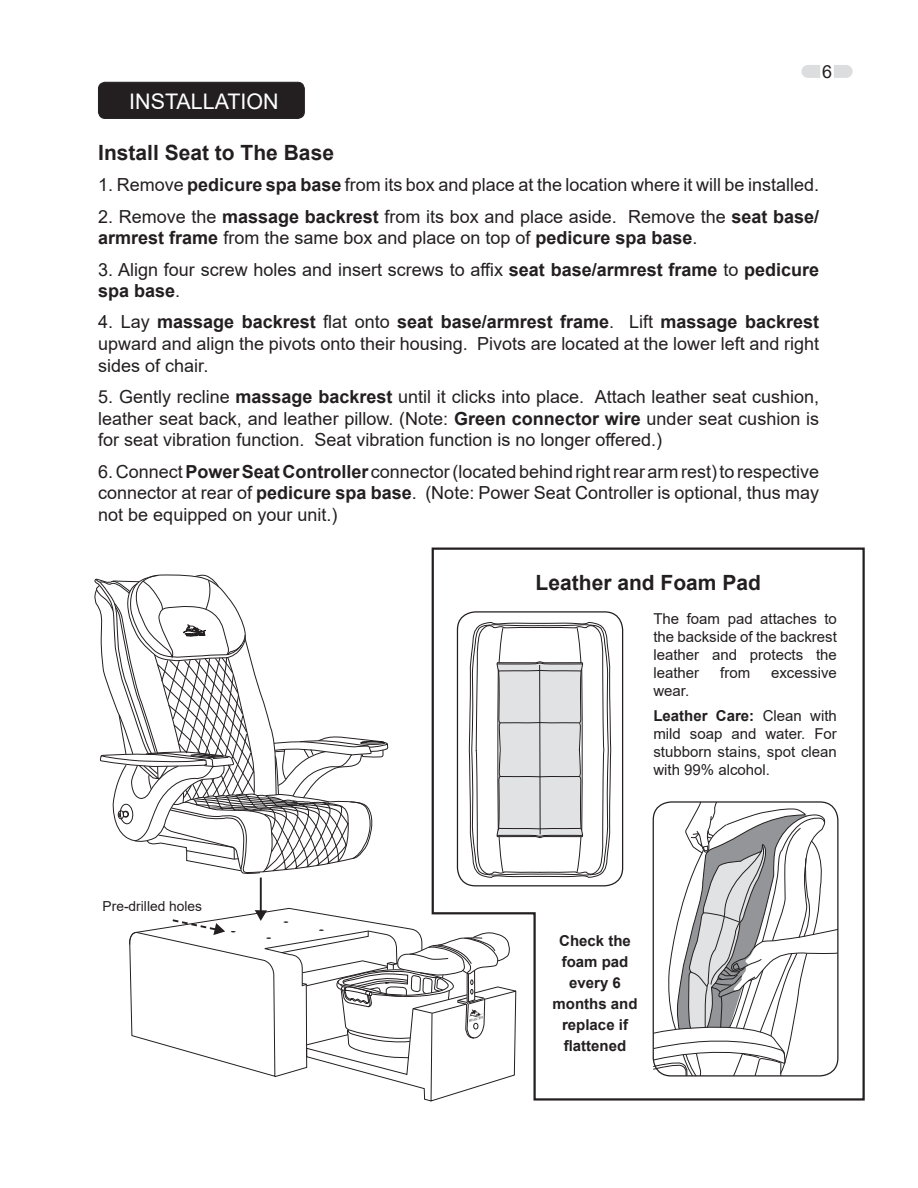
<style>
.page{position:relative;width:918px;height:1188px;background:#fff}
.page>*{position:absolute;margin:0;border:0;box-sizing:border-box;transform-origin:0 0}
.t1{font:21.45px "Arial";color:#fff}
.t2{font:700 21px "Arial";color:#231f20}
.t3{font:18px/21.6px "Arial";color:#231f20;text-align:justify}
.t4{font:15px/18px "Arial";color:#231f20;text-align:justify}
.t5{font:700 15px/21px "Arial";color:#231f20;text-align:center}
.t6{font:13.8px "Arial";color:#231f20}
.s1{font-weight:700}
</style>
<div class="page">
<svg style="left:801px;top:65px;width:19px;height:13px"></svg>
<svg style="left:834px;top:65px;width:19px;height:13px"></svg>
<div style="left:98px;top:82px;width:206px;height:36px;background:#231f20;border-radius:7px"></div>
<div style="left:98px;top:82px;width:207px;height:37px;border:1px solid #231f20;border-radius:7px"></div>
<svg style="left:431px;top:547px;width:434px;height:554px"></svg>
<svg style="left:94px;top:574px;width:517px;height:528px"></svg>
<p class="t1" style="left:129px;top:87px;width:151px">INSTALLATION</p>
<p class="t3" style="left:822px;top:61px;width:12px">6</p>
<p class="t2" style="left:98px;top:138px;width:237px">Install Seat to The Base</p>
<p class="t3" style="left:98px;top:174px;width:722px">1. Remove <span class="s1">pedicure spa base</span> from its box and place at the location where it will be installed.</p>
<p class="t3" style="left:98px;top:205px;width:722px">2. Remove the <span class="s1">massage backrest</span> from its box and place aside. Remove the <span class="s1">seat base/ armrest frame</span> from the same box and place on top of <span class="s1">pedicure spa base</span>.</p>
<p class="t3" style="left:98px;top:258px;width:722px">3. Align four screw holes and insert screws to affix <span class="s1">seat base/armrest frame</span> to <span class="s1">pedicure spa base</span>.</p>
<p class="t3" style="left:98px;top:311px;width:722px">4. Lay <span class="s1">massage backrest</span> flat onto <span class="s1">seat base/armrest frame</span>. Lift <span class="s1">massage backrest </span>upward and align the pivots onto their housing. Pivots are located at the lower left and right sides of chair.</p>
<p class="t3" style="left:98px;top:386px;width:722px">5. Gently recline <span class="s1">massage backrest</span> until it clicks into place. Attach leather seat cushion, leather seat back, and leather pillow. (Note: <span class="s1">Green connector wire</span> under seat cushion is for seat vibration function. Seat vibration function is no longer offered.)</p>
<p class="t3" style="left:98px;top:460px;width:722px">6. Connect <span class="s1">Power Seat Controller</span> connector (located behind right rear arm rest) to respective connector at rear of <span class="s1">pedicure spa base</span>. (Note: Power Seat Controller is optional, thus may not be equipped on your unit.)</p>
<p class="t2" style="left:536px;top:568px;width:227px">Leather and Foam Pad</p>
<p class="t4" style="left:653px;top:610px;width:185px">The foam pad attaches to the backside of the backrest leather and protects the leather</p>
<p class="t4" style="left:720px;top:664px;width:31px">from</p>
<p class="t4" style="left:771px;top:664px;width:67px">excessive</p>
<p class="t6" style="left:103px;top:897px;width:101px">Pre-drilled holes</p>
<p class="t4" style="left:653px;top:682px;width:37px">wear.</p>
<p class="t4" style="left:653px;top:707px;width:185px"><span class="s1">Leather Care:</span> Clean with mild soap and water. For stubborn stains, spot clean with 99% alcohol.</p>
<p class="t5" style="left:553px;top:931px;width:87px">Check the foam pad every 6 months and replace if</p>
<p class="t5" style="left:564px;top:1036px;width:64px">flattened</p>
</div>
